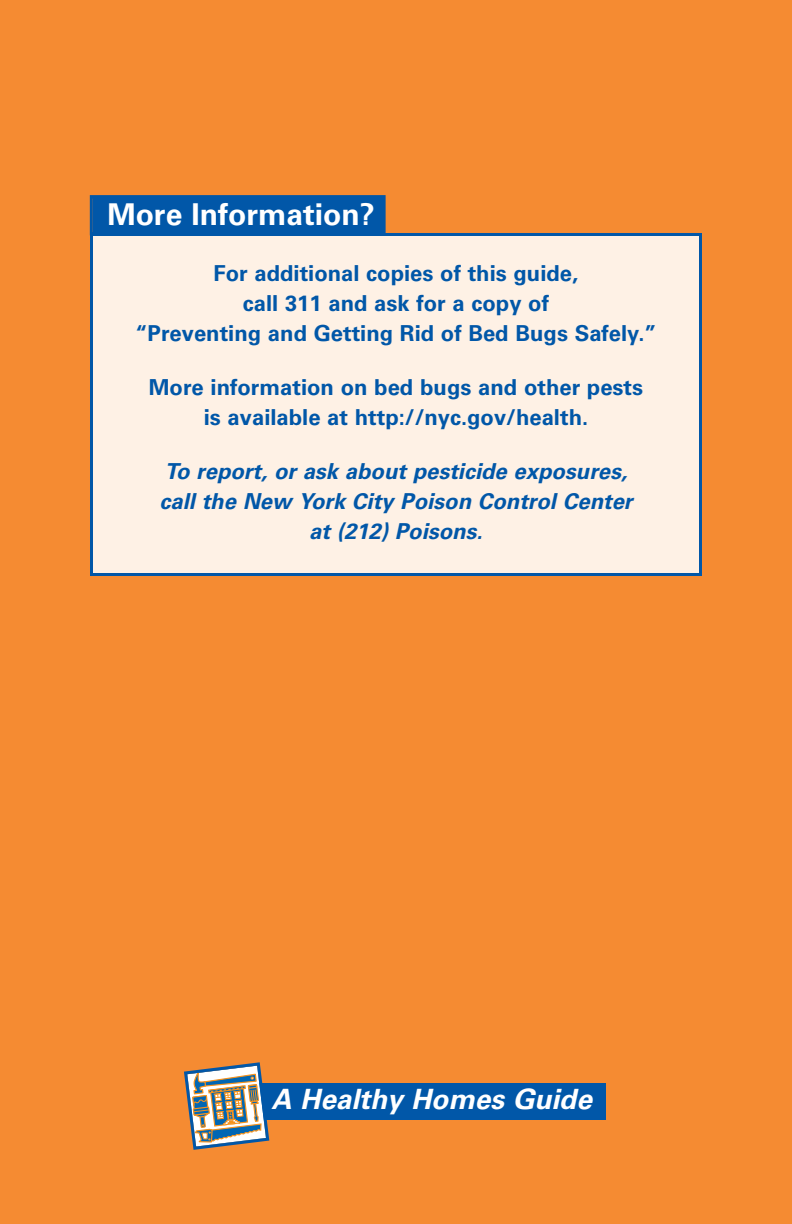
<style>
.page{position:relative;width:792px;height:1224px;background:#f58b32}
.page>*{position:absolute;margin:0;border:0;box-sizing:border-box;transform-origin:0 0}
.t1{font:700 30px "Univers";color:#fff}
.t2{font:italic 700 28px "Univers";color:#fff}
.t3{font:700 22px/30px "Univers";color:#0157a8;text-align:center}
.t4{font:italic 700 22px/30px "Univers";color:#0157a8;text-align:center}
</style>
<div class="page">
<div style="left:257px;top:1083px;width:349px;height:37px;background:#0157a8"></div>
<svg style="left:184px;top:1062px;width:86px;height:88px"></svg>
<div style="left:93px;top:236px;width:606px;height:337px;background:#fef1e5"></div>
<div style="left:90px;top:233px;width:612px;height:343px;border:3px solid #0157a8"></div>
<div style="left:93px;top:198px;width:290px;height:34px;background:#0157a8"></div>
<div style="left:90px;top:195px;width:296px;height:40px;border:3px solid #0157a8"></div>
<h1 class="t1" style="left:107px;top:203px;width:269px">More Information?</h1>
<p class="t3" style="left:135px;top:261px;width:523px">For additional copies of this guide,<br>call 311 and ask for a copy of<br>“Preventing and Getting Rid of Bed Bugs Safely.”</p>
<p class="t3" style="left:149px;top:375px;width:496px">More information on bed bugs and other pests is available at http://nyc.gov/health.</p>
<p class="t4" style="left:160px;top:459px;width:474px">To report, or ask about pesticide exposures, call the New York City Poison Control Center at (212) Poisons.</p>
<p class="t2" style="left:271px;top:1089px;width:322px">A Healthy Homes Guide</p>
</div>
